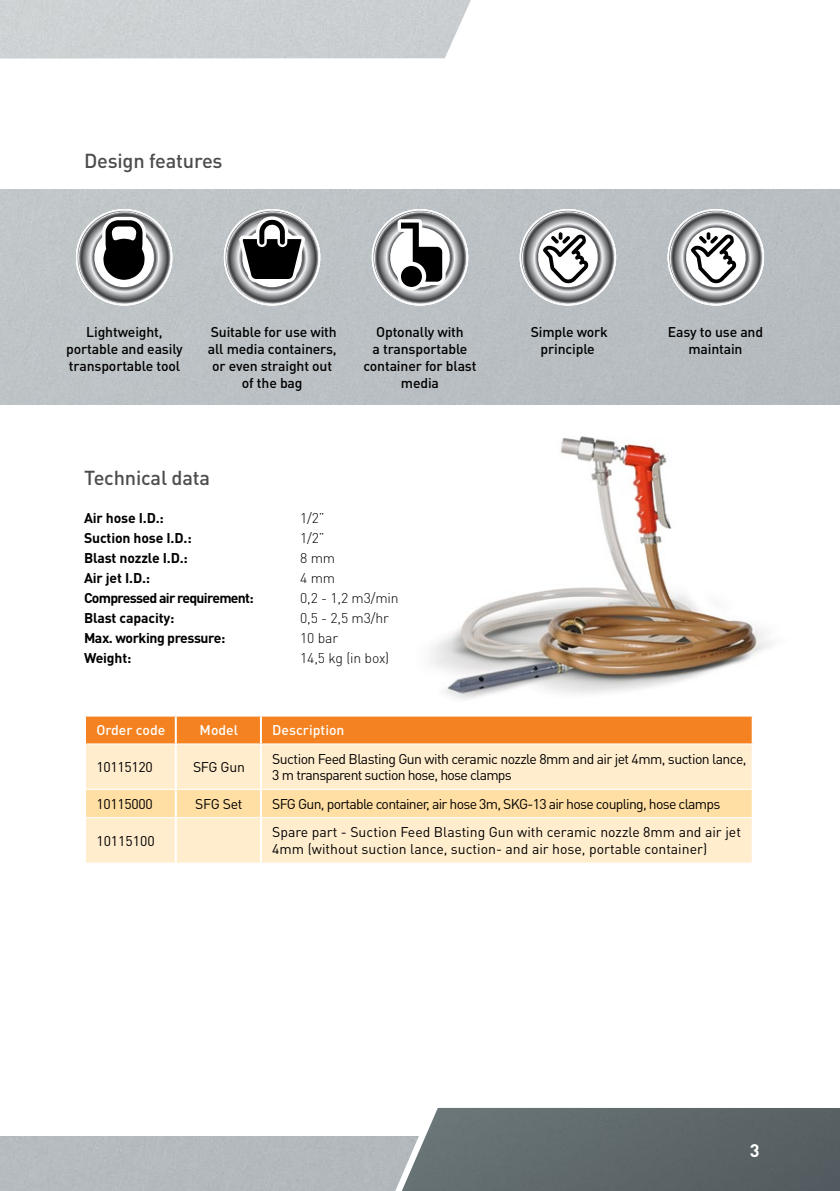
<style>
.page{position:relative;width:840px;height:1191px;background:#fff}
.page>*{position:absolute;margin:0;border:0;box-sizing:border-box;transform-origin:0 0}
.t1{font:500 20px "DIN Pro";letter-spacing:-.01em;color:#4d4d4f}
.t2{font:700 18px "DIN Pro";color:#fff}
.t3{font:500 14px/16.8px "DIN Pro";letter-spacing:-.01em;color:#000;text-align:center}
.t4{font:14px/16.8px "DIN Pro";letter-spacing:-.04em;color:#000}
.t5{font:14px/16.8px "DIN Pro";color:#000}
.t6{font:700 14px "DIN Pro";letter-spacing:-.02em;color:#000}
.t7{font:300 14px "DIN Pro";letter-spacing:-.01em;color:#000}
.t8{font:700 14px "DIN Pro";letter-spacing:-.05em;color:#000}
.t9{font:500 14px "DIN Pro";color:#fff}
.t10{font:14px "DIN Pro";letter-spacing:-.02em;color:#000}
</style>
<div class="page">
<svg style="left:371px;top:1136px;width:18px;height:55px"></svg>
<img style="left:389px;top:1107px;width:450px;height:84px">
<img style="left:431px;top:436px;width:342px;height:263px">
<div style="left:86px;top:716px;width:665px;height:27px;background:#f58220"></div>
<div style="left:86px;top:744px;width:665px;height:118px;background:#ffedce"></div>
<div style="left:86px;top:790px;width:665px;height:27px;background:#ffdfa4"></div>
<hr style="left:175px;top:744px;width:2px;height:45px;background:#fff">
<hr style="left:260px;top:744px;width:2px;height:45px;background:#fff">
<hr style="left:175px;top:716px;width:2px;height:27px;background:#fff">
<hr style="left:260px;top:716px;width:2px;height:27px;background:#fff">
<hr style="left:86px;top:789px;width:90px;height:1px;background:#fff">
<hr style="left:176px;top:789px;width:85px;height:1px;background:#fff">
<hr style="left:261px;top:789px;width:490px;height:1px;background:#fff">
<hr style="left:175px;top:790px;width:2px;height:27px;background:#fff">
<hr style="left:260px;top:790px;width:2px;height:27px;background:#fff">
<hr style="left:86px;top:817px;width:90px;height:1px;background:#fff">
<hr style="left:176px;top:817px;width:85px;height:1px;background:#fff">
<hr style="left:261px;top:817px;width:490px;height:1px;background:#fff">
<hr style="left:175px;top:818px;width:2px;height:44px;background:#fff">
<hr style="left:260px;top:818px;width:2px;height:44px;background:#fff">
<svg style="left:516px;top:209px;width:102px;height:99px"></svg>
<svg style="left:73px;top:209px;width:102px;height:99px"></svg>
<svg style="left:221px;top:209px;width:102px;height:99px"></svg>
<svg style="left:664px;top:209px;width:102px;height:99px"></svg>
<svg style="left:368px;top:209px;width:103px;height:99px"></svg>
<h1 class="t1" style="left:84px;top:148px;width:140px">Design features</h1>
<p class="t3" style="left:66px;top:323px;width:118px">Lightweight, portable and easily transportable tool</p>
<p class="t3" style="left:208px;top:323px;width:131px">Suitable for use with all media containers, or even straight out of the bag</p>
<p class="t3" style="left:667px;top:323px;width:97px">Easy to use and maintain</p>
<p class="t3" style="left:363px;top:323px;width:114px">Optonally with<br>a transportable container for blast media</p>
<p class="t3" style="left:530px;top:323px;width:79px">Simple work principle</p>
<h1 class="t1" style="left:84px;top:464px;width:127px">Technical data</h1>
<p class="t6" style="left:84px;top:508px;width:81px">Air hose I.D.:</p>
<p class="t7" style="left:300px;top:509px;width:26px">1/2”</p>
<p class="t6" style="left:84px;top:528px;width:109px">Suction hose I.D.:</p>
<p class="t7" style="left:300px;top:529px;width:26px">1/2”</p>
<p class="t6" style="left:84px;top:548px;width:105px">Blast nozzle I.D.:</p>
<p class="t7" style="left:300px;top:549px;width:36px">8 mm</p>
<p class="t6" style="left:84px;top:568px;width:68px">Air jet I.D.:</p>
<p class="t7" style="left:300px;top:569px;width:36px">4 mm</p>
<p class="t8" style="left:84px;top:588px;width:171px">Compressed air requirement:</p>
<p class="t7" style="left:300px;top:589px;width:100px">0,2 - 1,2 m3/min</p>
<p class="t6" style="left:84px;top:608px;width:92px">Blast capacity:</p>
<p class="t7" style="left:300px;top:609px;width:90px">0,5 - 2,5 m3/hr</p>
<p class="t6" style="left:84px;top:628px;width:143px">Max. working pressure:</p>
<p class="t7" style="left:300px;top:629px;width:39px">10 bar</p>
<p class="t6" style="left:84px;top:648px;width:49px">Weight:</p>
<p class="t7" style="left:300px;top:649px;width:90px">14,5 kg (in box)</p>
<p class="t9" style="left:96px;top:721px;width:70px">Order code</p>
<p class="t9" style="left:199px;top:721px;width:40px">Model</p>
<p class="t9" style="left:272px;top:721px;width:74px">Description</p>
<p class="t10" style="left:96px;top:758px;width:58px">10115120</p>
<p class="t4" style="left:193px;top:758px;width:53px">SFG Gun</p>
<p class="t4" style="left:272px;top:750px;width:475px">Suction Feed Blasting Gun with ceramic nozzle 8mm and air jet 4mm, suction lance,<br>3 m transparent suction hose, hose clamps</p>
<p class="t10" style="left:96px;top:795px;width:58px">10115000</p>
<p class="t4" style="left:195px;top:795px;width:49px">SFG Set</p>
<p class="t4" style="left:272px;top:795px;width:449px">SFG Gun, portable container, air hose 3m, SKG-13 air hose coupling, hose clamps</p>
<p class="t5" style="left:96px;top:832px;width:60px">10115100</p>
<p class="t5" style="left:272px;top:823px;width:470px">Spare part - Suction Feed Blasting Gun with ceramic nozzle 8mm and air jet<br>4mm (without suction lance, suction- and air hose, portable container)</p>
<p class="t2" style="left:749px;top:1138px;width:11px">3</p>
</div>
